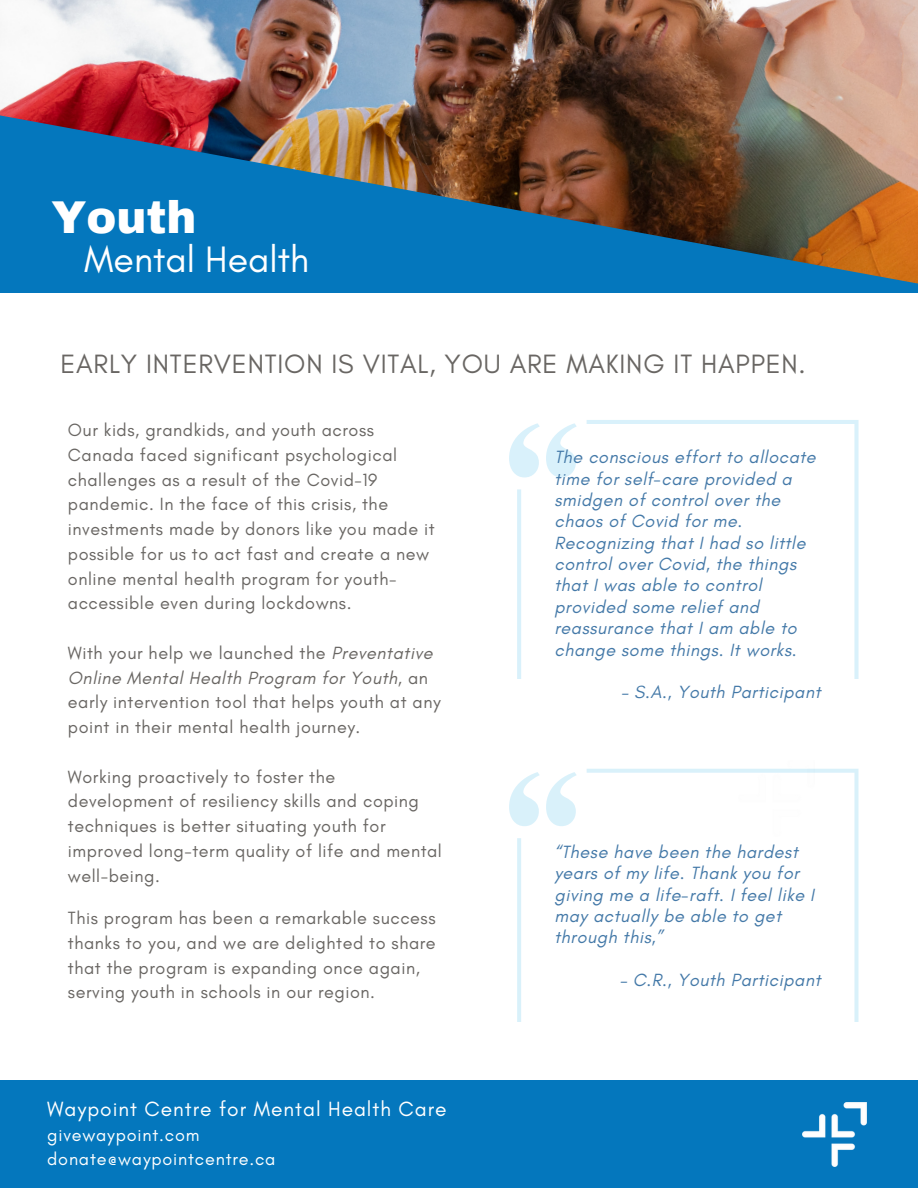
<style>
.page{position:relative;width:918px;height:1188px;background:#fff}
.page>*{position:absolute;margin:0;border:0;box-sizing:border-box;transform-origin:0 0}
.t1{font:900 45px "Archivo";color:#fff}
.t2{font:37.5px "Glacial Indifference";color:#fff}
.t3{font:27px "Glacial Indifference";letter-spacing:.03em;color:#696663}
.t4{font:21px "Glacial Indifference";letter-spacing:.045em;color:#fff}
.t5{font:18px/24.8px "Glacial Indifference";letter-spacing:.03em;color:#696663}
.t6{font:italic 18px/21.3px "Glacial Indifference";letter-spacing:.03em;color:#4479a8}
.t7{font:18px "Glacial Indifference";letter-spacing:.045em;color:#fff}
.s1{font-style:italic}
</style>
<div class="page">
<img style="left:0;top:0;width:918px;height:293px">
<svg style="left:517px;top:420px;width:342px;height:259px"></svg>
<div style="left:0;top:1080px;width:918px;height:108px;background:#0477bd"></div>
<svg style="left:517px;top:769px;width:342px;height:253px"></svg>
<p class="t1" style="left:51px;top:193px;width:147px">Youth</p>
<h3 class="t2" style="left:84px;top:236px;width:226px">Mental Health</h3>
<p class="t3" style="left:60px;top:347px;width:747px">EARLY INTERVENTION IS VITAL, YOU ARE MAKING IT HAPPEN.</p>
<p class="t5" style="left:68px;top:417px;width:368px">Our kids, grandkids, and youth across Canada faced significant psychological challenges as a result of the Covid-19 pandemic. In the face of this crisis, the investments made by donors like you made it possible for us to act fast and create a new online mental health program for youth&shy;accessible even during lockdowns.</p>
<p class="t5" style="left:68px;top:640px;width:374px">With your help we launched the <span class="s1">Preventative Online Mental Health Program for Youth,</span> an early intervention tool that helps youth at any point in their mental health journey.</p>
<p class="t5" style="left:68px;top:764px;width:376px">Working proactively to foster the development of resiliency skills and coping techniques is better situating youth for improved long-term quality of life and mental well-being.</p>
<p class="t5" style="left:68px;top:905px;width:369px">This program has been a remarkable success thanks to you, and we are delighted to share that the program is expanding once again, serving youth in schools in our region.</p>
<p class="t4" style="left:47px;top:1096px;width:401px">Waypoint Centre for Mental Health Care</p>
<h4 class="t7" style="left:47px;top:1124px;width:154px">givewaypoint.com</h4>
<p class="t7" style="left:47px;top:1148px;width:230px">donate@waypointcentre.ca</p>
<p class="t6" style="left:554px;top:446px;width:263px">The conscious effort to allocate time for self-care provided a smidgen of control over the chaos of Covid for me.<br>Recognizing that I had so little control over Covid, the things that I was able to control provided some relief and reassurance that I am able to change some things. It works.</p>
<p class="t6" style="left:621px;top:681px;width:201px">– S.A., Youth Participant</p>
<p class="t6" style="left:554px;top:841px;width:261px">“These have been the hardest years of my life. Thank you for giving me a life-raft. I feel like I may actually be able to get through this,”</p>
<p class="t6" style="left:620px;top:969px;width:202px">– C.R., Youth Participant</p>
</div>
